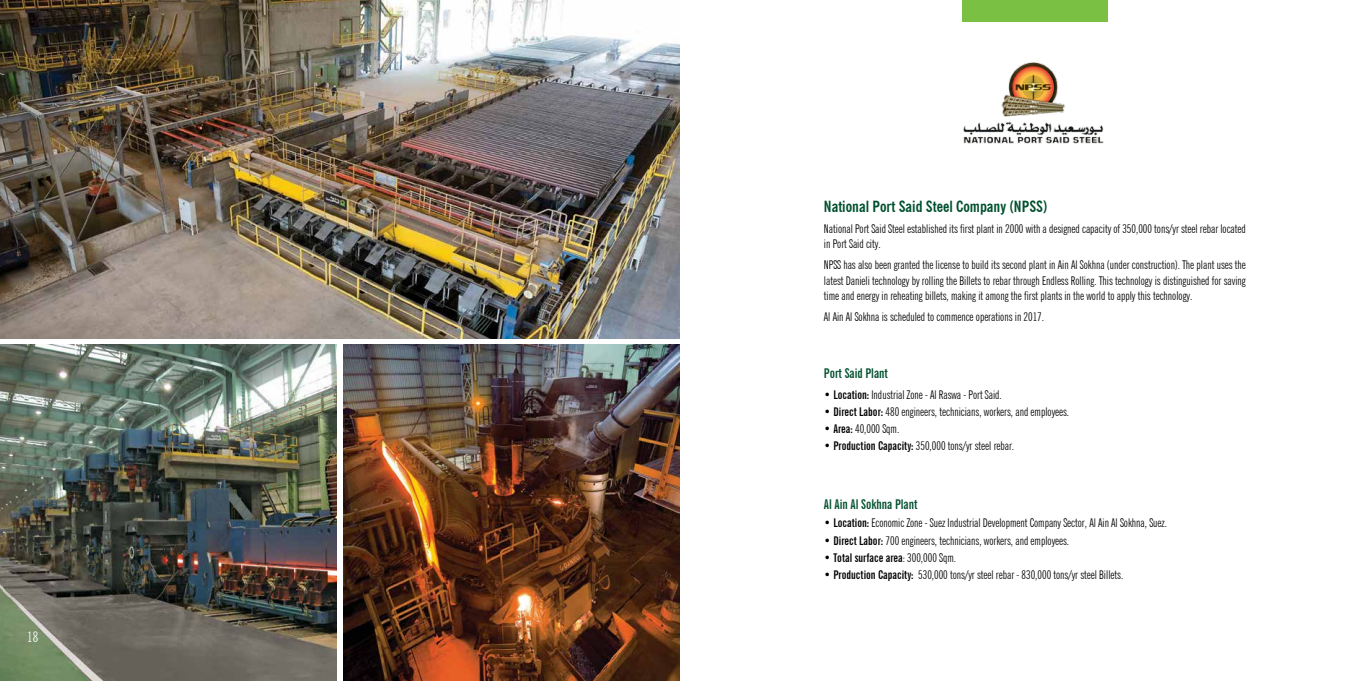
<style>
.page{position:relative;width:1361px;height:681px;background:#fff}
.page>*{position:absolute;margin:0;border:0;box-sizing:border-box;transform-origin:0 0}
.t1{font:700 condensed 15.4px "News Gothic BT";color:#00502f}
.t2{font:extra-condensed 14.4px "News Gothic BT";color:#fff}
.t3{font:700 extra-condensed 13.4px "News Gothic BT";color:#00502f}
.t4{font:extra-condensed 12px/15.4px "News Gothic BT";color:#000}
.t5{font:700 extra-condensed 12px "News Gothic BT";color:#000}
.s1{font-weight:700}
.s2{font-weight:400}
</style>
<div class="page">
<img style="left:0;top:344px;width:337px;height:336px">
<img style="left:0;top:0;width:680px;height:338px">
<img style="left:344px;top:344px;width:336px;height:336px">
<div style="left:962px;top:0;width:145px;height:22px;background:#7ac143"></div>
<img style="left:963px;top:62px;width:141px;height:82px">
<p class="t2" style="left:27px;top:628px;width:13px">18</p>
<p class="t1" style="left:824px;top:197px;width:225px">National Port Said Steel Company (NPSS)</p>
<p class="t4" style="left:824px;top:221px;width:423px">National Port Said Steel established its first plant in 2000 with a designed capacity of 350,000 tons/yr steel rebar located in Port Said city.</p>
<p class="t4" style="left:824px;top:257px;width:423px;text-align:justify">NPSS has also been granted the license to build its second plant in Ain Al Sokhna (under construction). The plant uses the latest Danieli technology by rolling the Billets to rebar through Endless Rolling. This technology is distinguished for saving time and energy in reheating billets, making it among the first plants in the world to apply this technology.</p>
<p class="t4" style="left:824px;top:308px;width:222px">Al Ain Al Sokhna is scheduled to commence operations in 2017.</p>
<p class="t3" style="left:824px;top:365px;width:66px">Port Said Plant</p>
<p class="t4" style="left:824px;top:386px;width:179px"><span class="s1">• Location:</span> Industrial Zone - Al Raswa - Port Said.</p>
<p class="t4" style="left:824px;top:403px;width:247px"><span class="s1">• Direct Labor:</span> 480 engineers, technicians, workers, and employees.</p>
<p class="t4" style="left:824px;top:420px;width:77px"><span class="s1">• Area:</span> 40,000 Sqm.</p>
<p class="t4" style="left:824px;top:438px;width:192px"><span class="s1">• Production Capacity:</span> 350,000 tons/yr steel rebar.</p>
<p class="t3" style="left:824px;top:496px;width:95px">Al Ain Al Sokhna Plant</p>
<p class="t4" style="left:824px;top:515px;width:344px"><span class="s1">• Location:</span> Economic Zone - Suez Industrial Development Company Sector, Al Ain Al Sokhna, Suez.</p>
<p class="t4" style="left:824px;top:532px;width:247px"><span class="s1">• Direct Labor:</span> 700 engineers, technicians, workers, and employees.</p>
<p class="t5" style="left:824px;top:550px;width:134px">• Total surface area<span class="s2">: 300,000 Sqm.</span></p>
<p class="t4" style="left:824px;top:566px;width:301px"><span class="s1">• Production Capacity:</span> 530,000 tons/yr steel rebar - 830,000 tons/yr steel Billets.</p>
</div>
